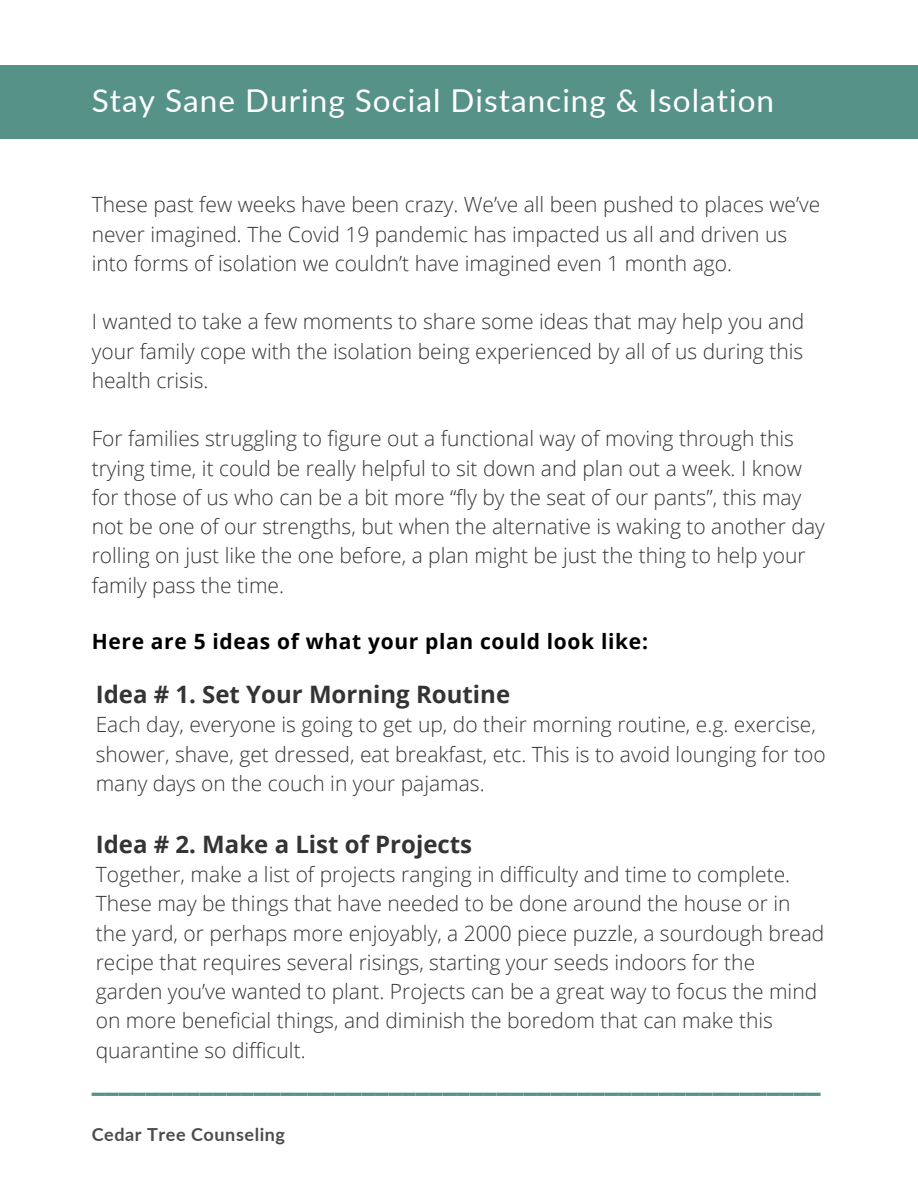
<style>
.page{position:relative;width:918px;height:1188px;background:#fff}
.page>*{position:absolute;margin:0;border:0;box-sizing:border-box;transform-origin:0 0}
.t1{font:31.5px "Lato";letter-spacing:.03em;color:#fff}
.t2{font:800 27px "Open Sans";color:#579289}
.t3{font:700 24px "Open Sans";color:#343434}
.t4{font:300 21px/29.2px "Open Sans";color:#343434}
.t5{font:700 21px "Open Sans";letter-spacing:.03em;color:#000}
.t6{font:700 18px "Lato";letter-spacing:.03em;color:#4d4c4d}
</style>
<div class="page">
<div style="left:0;top:66px;width:918px;height:73px;background:#579289"></div>
<h1 class="t1" style="left:92px;top:81px;width:684px">Stay Sane During Social Distancing &amp; Isolation</h1>
<p class="t4" style="left:92px;top:190px;width:730px">These past few weeks have been crazy. We’ve all been pushed to places we’ve never imagined. The Covid 19 pandemic has impacted us all and driven us into forms of isolation we couldn’t have imagined even 1 month ago.</p>
<p class="t4" style="left:92px;top:307px;width:714px;text-align:justify">I wanted to take a few moments to share some ideas that may help you and your family cope with the isolation being experienced by all of us during this health crisis.</p>
<p class="t4" style="left:92px;top:424px;width:735px">For families struggling to figure out a functional way of moving through this trying time, it could be really helpful to sit down and plan out a week. I know for those of us who can be a bit more “fly by the seat of our pants”, this may not be one of our strengths, but when the alternative is waking to another day rolling on just like the one before, a plan might be just the thing to help your family pass the time.</p>
<p class="t5" style="left:92px;top:626px;width:558px">Here are 5 ideas of what your plan could look like:</p>
<p class="t3" style="left:96px;top:677px;width:416px">Idea # 1. Set Your Morning Routine</p>
<p class="t4" style="left:96px;top:710px;width:732px">Each day, everyone is going to get up, do their morning routine, e.g. exercise, shower, shave, get dressed, eat breakfast, etc. This is to avoid lounging for too many days on the couch in your pajamas.</p>
<p class="t3" style="left:96px;top:827px;width:378px">Idea # 2. Make a List of Projects</p>
<p class="t4" style="left:96px;top:859px;width:730px">Together, make a list of projects ranging in difficulty and time to complete.<br>These may be things that have needed to be done around the house or in the yard, or perhaps more enjoyably, a 2000 piece puzzle, a sourdough bread recipe that requires several risings, starting your seeds indoors for the garden you’ve wanted to plant. Projects can be a great way to focus the mind on more beneficial things, and diminish the boredom that can make this quarantine so difficult.</p>
<p class="t2" style="left:92px;top:1062px;width:731px">______________________________________________________</p>
<p class="t6" style="left:92px;top:1124px;width:195px">Cedar Tree Counseling</p>
</div>
